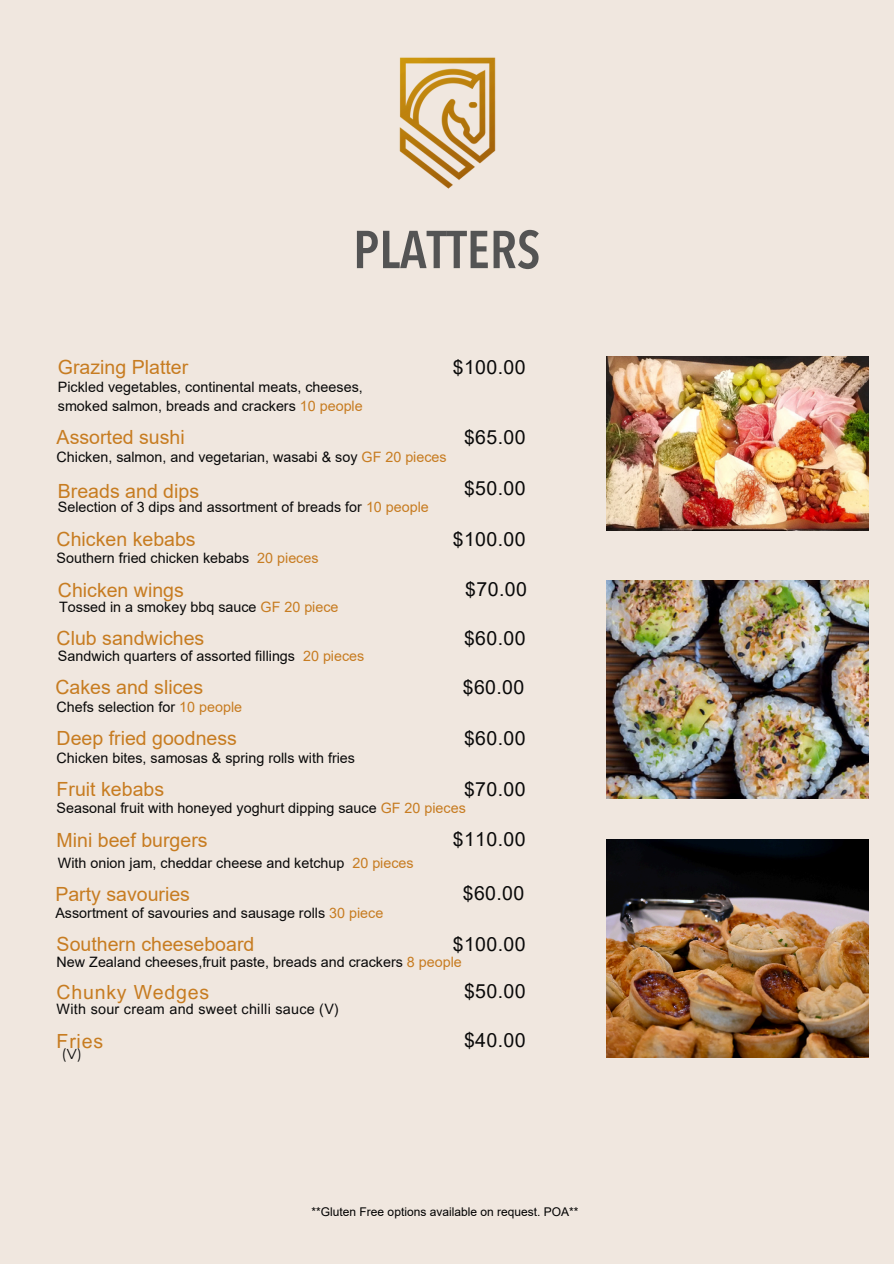
<style>
.page{position:relative;width:894px;height:1264px;background:#fff}
.page>*{position:absolute;margin:0;border:0;box-sizing:border-box;transform-origin:0 0}
.t1{font:600 condensed 52.65px "Avenir Next LT Pro";color:#545454}
.t2{font:19.5px "Arial";color:#c77c21}
.t3{font:19.5px "Arial";letter-spacing:.02em;color:#090909}
.t4{font:19.5px "Arial MT Pro";letter-spacing:.04em;color:#c77c21}
.t5{font:19.5px "Arial MT Pro";letter-spacing:.02em;color:#090909}
.t6{font:14.25px/19.5px "Arial";color:#090909}
.t7{font:14.25px "Arial MT Pro";letter-spacing:.02em;color:#090909}
.t8{font:14.25px "Arial";color:#c77c21}
.t9{font:14.25px "Montserrat";color:#090909}
.t10{font:12px "Arial";color:#000}
.s1{color:#c77c21}
</style>
<div class="page">
<div style="left:0;top:0;width:893px;height:1263px;background:#f0e7df"></div>
<img style="left:399px;top:57px;width:97px;height:132px">
<img style="left:606px;top:580px;width:262px;height:218px">
<img style="left:606px;top:356px;width:262px;height:174px">
<img style="left:606px;top:839px;width:262px;height:218px">
<p class="t1" style="left:353px;top:228px;width:189px">PLATTERS</p>
<h2 class="t2" style="left:58px;top:356px;width:132px">Grazing Platter</h2>
<h2 class="t3" style="left:452px;top:356px;width:74px">$100.00</h2>
<h4 class="t6" style="left:58px;top:377px;width:306px">Pickled vegetables, continental meats, cheeses, smoked salmon, breads and crackers <span class="s1">10 people</span></h4>
<h2 class="t2" style="left:57px;top:426px;width:130px">Assorted sushi</h2>
<h2 class="t3" style="left:464px;top:426px;width:63px">$65.00</h2>
<h4 class="t6" style="left:57px;top:447px;width:391px">Chicken, salmon, and vegetarian, wasabi &amp; soy <span class="s1">GF 20 pieces</span></h4>
<h2 class="t2" style="left:58px;top:480px;width:143px">Breads and dips</h2>
<h2 class="t3" style="left:464px;top:477px;width:63px">$50.00</h2>
<h4 class="t6" style="left:58px;top:497px;width:372px">Selection of 3 dips and assortment of breads for <span class="s1">10 people</span></h4>
<h2 class="t2" style="left:57px;top:528px;width:140px">Chicken kebabs</h2>
<h2 class="t3" style="left:452px;top:528px;width:74px">$100.00</h2>
<h4 class="t6" style="left:57px;top:548px;width:263px">Southern fried chicken kebabs <span class="s1">20 pieces</span></h4>
<h2 class="t2" style="left:58px;top:579px;width:127px">Chicken wings</h2>
<h2 class="t3" style="left:465px;top:578px;width:63px">$70.00</h2>
<h4 class="t6" style="left:59px;top:597px;width:281px">Tossed in a smokey bbq sauce <span class="s1">GF 20 piece</span></h4>
<h2 class="t2" style="left:57px;top:627px;width:149px">Club sandwiches</h2>
<h2 class="t3" style="left:464px;top:627px;width:63px">$60.00</h2>
<h4 class="t6" style="left:58px;top:646px;width:239px">Sandwich quarters of assorted fillings</h4>
<h2 class="t8" style="left:303px;top:648px;width:63px">20 pieces</h2>
<h2 class="t2" style="left:55px;top:676px;width:149px">Cakes and slices</h2>
<h2 class="t3" style="left:462px;top:676px;width:63px">$60.00</h2>
<h4 class="t6" style="left:57px;top:697px;width:187px">Chefs selection for <span class="s1">10 people</span></h4>
<h4 class="t2" style="left:57px;top:727px;width:182px">Deep fried goodness</h4>
<h2 class="t3" style="left:464px;top:727px;width:63px">$60.00</h2>
<h2 class="t6" style="left:57px;top:748px;width:300px">Chicken bites, samosas &amp; spring rolls with fries</h2>
<h4 class="t2" style="left:57px;top:778px;width:109px">Fruit kebabs</h4>
<h2 class="t3" style="left:464px;top:778px;width:63px">$70.00</h2>
<h2 class="t6" style="left:57px;top:798px;width:410px">Seasonal fruit with honeyed yoghurt dipping sauce <span class="s1">GF 20 pieces</span></h2>
<h4 class="t2" style="left:57px;top:829px;width:152px">Mini beef burgers</h4>
<h2 class="t3" style="left:452px;top:828px;width:74px">$110.00</h2>
<h2 class="t6" style="left:58px;top:853px;width:357px">With onion jam, cheddar cheese and ketchup <span class="s1">20 pieces</span></h2>
<h4 class="t2" style="left:55px;top:883px;width:136px">Party savouries</h4>
<h2 class="t3" style="left:462px;top:882px;width:63px">$60.00</h2>
<h2 class="t6" style="left:55px;top:903px;width:329px">Assortment of savouries and sausage rolls <span class="s1">30 piece</span></h2>
<h4 class="t2" style="left:57px;top:933px;width:199px">Southern cheeseboard</h4>
<h2 class="t3" style="left:452px;top:933px;width:74px">$100.00</h2>
<h2 class="t6" style="left:57px;top:952px;width:406px">New Zealand cheeses,fruit paste, breads and crackers <span class="s1">8 people</span></h2>
<h2 class="t4" style="left:57px;top:984px;width:154px">Chunky Wedges</h2>
<h4 class="t5" style="left:464px;top:984px;width:63px">$50.00</h4>
<h2 class="t7" style="left:57px;top:1003px;width:284px">With sour cream and sweet chilli sauce (V)</h2>
<h2 class="t4" style="left:57px;top:1033px;width:48px">Fries</h2>
<h3 class="t5" style="left:464px;top:1032px;width:63px">$40.00</h3>
<p class="t9" style="left:62px;top:1044px;width:21px">(V)</p>
<h1 class="t10" style="left:311px;top:1205px;width:268px">**Gluten Free options available on request. POA**</h1>
</div>
